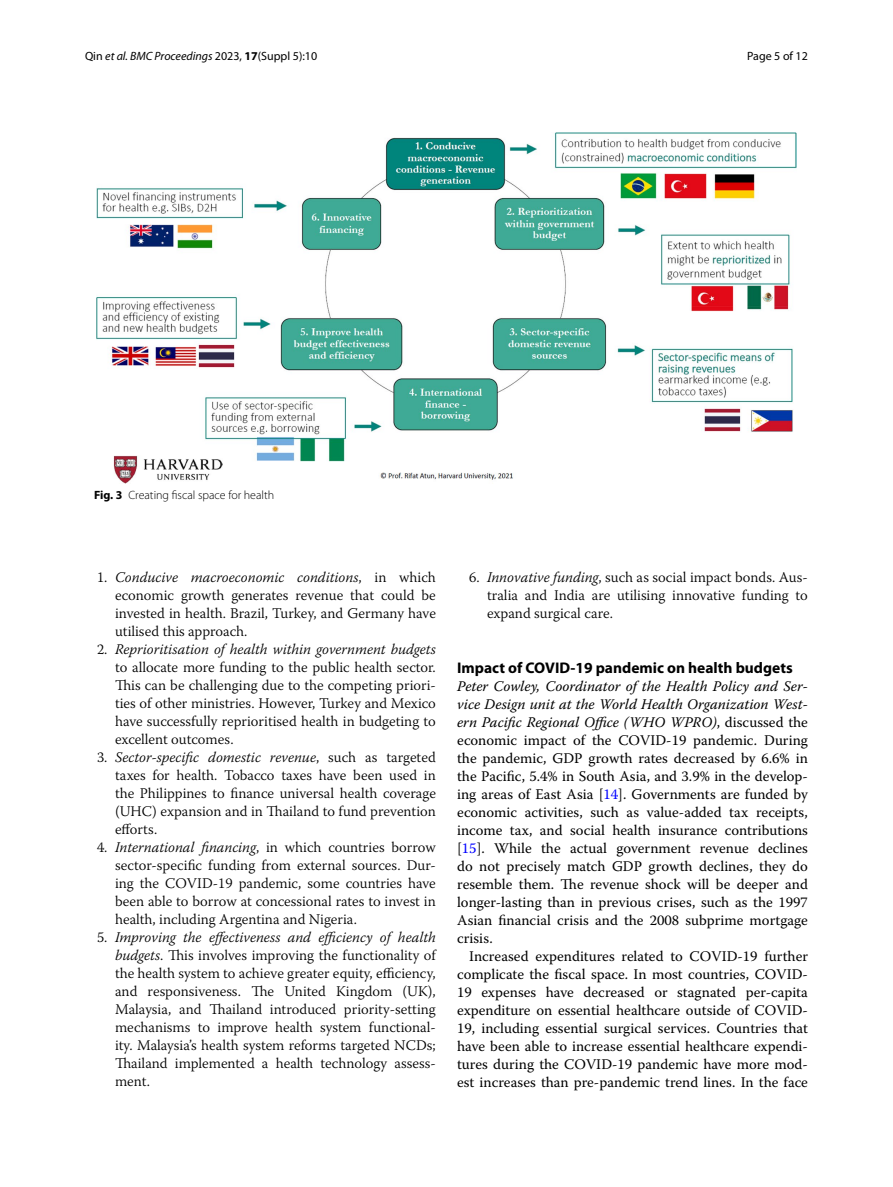
<style>
.page{position:relative;width:893px;height:1187px;background:#fff}
.page>*{position:absolute;margin:0;border:0;box-sizing:border-box;transform-origin:0 0}
.t1{font:700 15.45px "Myriad Pro";color:#000}
.t2{font:300 14.7px/18px "Warnock Pro";color:#000;text-align:justify}
.t3{font:14.7px/18px "Warnock Pro";color:#000;text-align:justify}
.t4{font:12px "Myriad Pro";color:#000}
.t5{font:300 12px "Myriad Pro";color:#000}
.s1{font-style:italic}
.s2{font-weight:700}
.s3{color:#00f}
</style>
<div class="page">
<img style="left:96px;top:133px;width:701px;height:351px">
<p class="t4" style="left:85px;top:48px;width:234px">Qin <span class="s1">et al. BMC Proceedings</span> 2023, <span class="s2">17</span>(Suppl 5):10</p>
<p class="t4" style="left:747px;top:48px;width:62px">Page 5 of 12</p>
<p class="t5" style="left:94px;top:488px;width:182px"><span class="s2">Fig. 3</span> Creating fiscal space for health</p>
<p class="t2" style="left:115px;top:568px;width:322px;text-indent:-18px">1. <span class="s1">Conducive macroeconomic conditions</span>, in which economic growth generates revenue that could be invested in health. Brazil, Turkey, and Germany have utilised this approach.</p>
<p class="t2" style="left:115px;top:640px;width:322px;text-indent:-18px">2. <span class="s1">Reprioritisation of health within government budgets </span>to allocate more funding to the public health sector.<br>This can be challenging due to the competing priori&shy;ties of other ministries. However, Turkey and Mexico have successfully reprioritised health in budgeting to excellent outcomes.</p>
<p class="t2" style="left:115px;top:748px;width:322px;text-indent:-18px">3. <span class="s1">Sector-specific domestic revenue</span>, such as targeted taxes for health. Tobacco taxes have been used in the Philippines to finance universal health coverage (UHC) expansion and in Thailand to fund prevention efforts.</p>
<p class="t2" style="left:115px;top:838px;width:322px;text-indent:-18px">4. <span class="s1">International financing</span>, in which countries borrow sector-specific funding from external sources. Dur&shy;ing the COVID-19 pandemic, some countries have been able to borrow at concessional rates to invest in health, including Argentina and Nigeria.</p>
<p class="t2" style="left:115px;top:928px;width:322px;text-indent:-18px">5. <span class="s1">Improving the effectiveness and efficiency of health budgets</span>. This involves improving the functionality of the health system to achieve greater equity, efficiency, and responsiveness. The United Kingdom (UK), Malaysia, and Thailand introduced priority-setting mechanisms to improve health system functional&shy;ity. Malaysia’s health system reforms targeted NCDs; Thailand implemented a health technology assess&shy;ment.</p>
<p class="t2" style="left:487px;top:568px;width:322px;text-indent:-18px">6. <span class="s1">Innovative funding</span>, such as social impact bonds. Aus&shy;tralia and India are utilising innovative funding to expand surgical care.</p>
<p class="t1" style="left:457px;top:657px;width:337px">Impact of COVID‑19 pandemic on health budgets</p>
<p class="t3" style="left:457px;top:676px;width:352px"><span class="s1">Peter Cowley, Coordinator of the Health Policy and Ser&shy;vice Design unit at the World Health Organization West&shy;ern Pacific Regional Office (WHO WPRO)</span>, discussed the economic impact of the COVID-19 pandemic. During the pandemic, GDP growth rates decreased by 6.6% in the Pacific, 5.4% in South Asia, and 3.9% in the develop&shy;ing areas of East Asia [<span class="s3">14</span>]. Governments are funded by economic activities, such as value-added tax receipts, income tax, and social health insurance contributions [<span class="s3">15</span>]. While the actual government revenue declines do not precisely match GDP growth declines, they do resemble them. The revenue shock will be deeper and longer-lasting than in previous crises, such as the 1997<br>Asian financial crisis and the 2008 subprime mortgage crisis.</p>
<p class="t3" style="left:457px;top:946px;width:352px;text-indent:12px">Increased expenditures related to COVID-19 further complicate the fiscal space. In most countries, COVID-19 expenses have decreased or stagnated per-capita expenditure on essential healthcare outside of COVID-19, including essential surgical services. Countries that have been able to increase essential healthcare expendi&shy;tures during the COVID-19 pandemic have more mod&shy;est increases than pre-pandemic trend lines. In the face</p>
</div>
